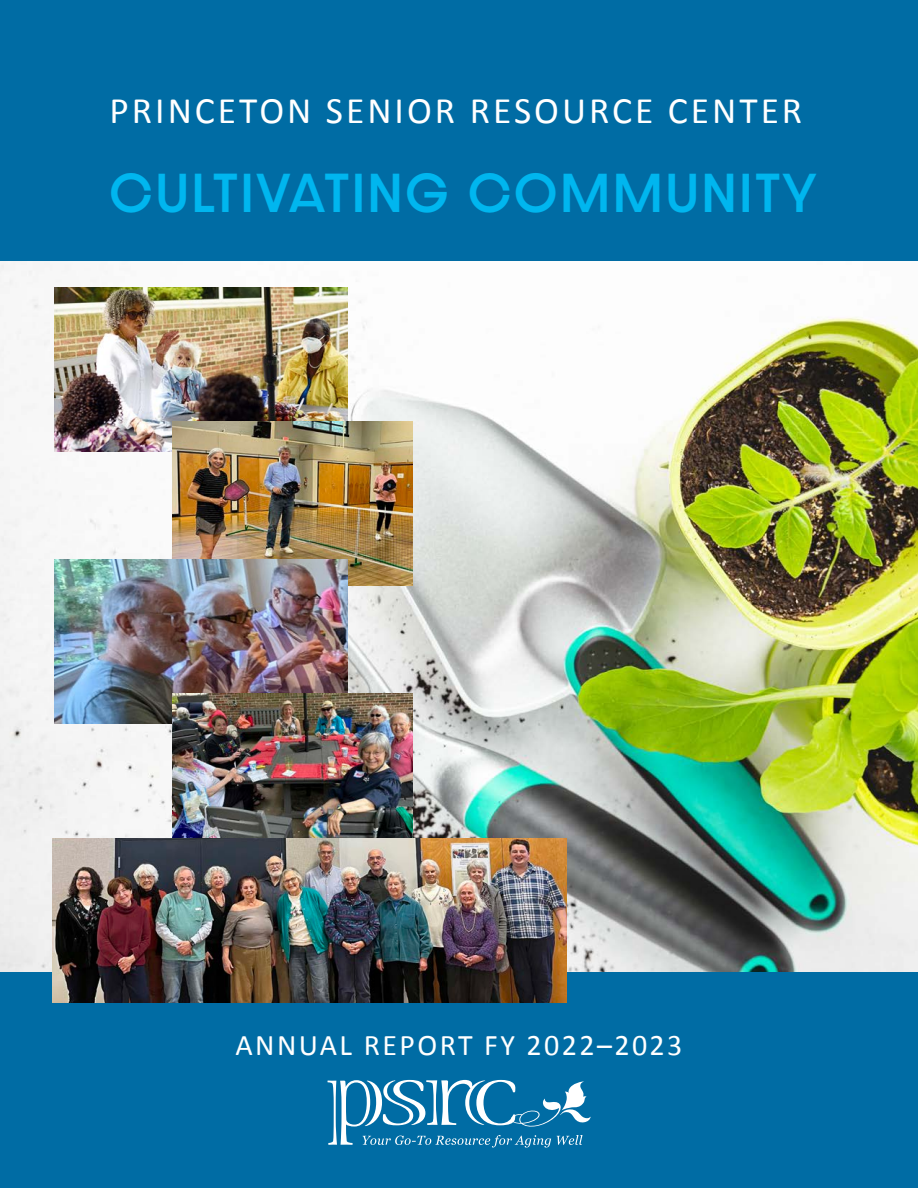
<style>
.page{position:relative;width:918px;height:1188px;background:#006ca4}
.page>*{position:absolute;margin:0;border:0;box-sizing:border-box;transform-origin:0 0}
.cover_text{font:500 46.5px "Dazzle Unicase";letter-spacing:.08em;color:#00b6ef}
.Headline_-_BIG{font:37.5px "Calibri";letter-spacing:.08em;color:#fff}
.cover_text-2{font:30px "Calibri";letter-spacing:.08em;color:#fff}
</style>
<div class="page">
<img style="left:0;top:261px;width:918px;height:711px">
<img style="left:54px;top:287px;width:293px;height:164px">
<img style="left:173px;top:421px;width:239px;height:164px">
<svg style="left:327px;top:1080px;width:264px;height:67px"></svg>
<img style="left:54px;top:559px;width:293px;height:165px">
<img style="left:173px;top:693px;width:239px;height:145px">
<img style="left:53px;top:838px;width:513px;height:164px">
<p class="Headline_-_BIG" style="left:109px;top:88px;width:694px">PRINCETON SENIOR RESOURCE CENTER</p>
<p class="cover_text" style="left:110px;top:157px;width:707px">CULTIVATING COMMUNITY</p>
<p class="cover_text-2" style="left:236px;top:1027px;width:448px">ANNUAL REPORT FY 2022–2023</p>
</div>
